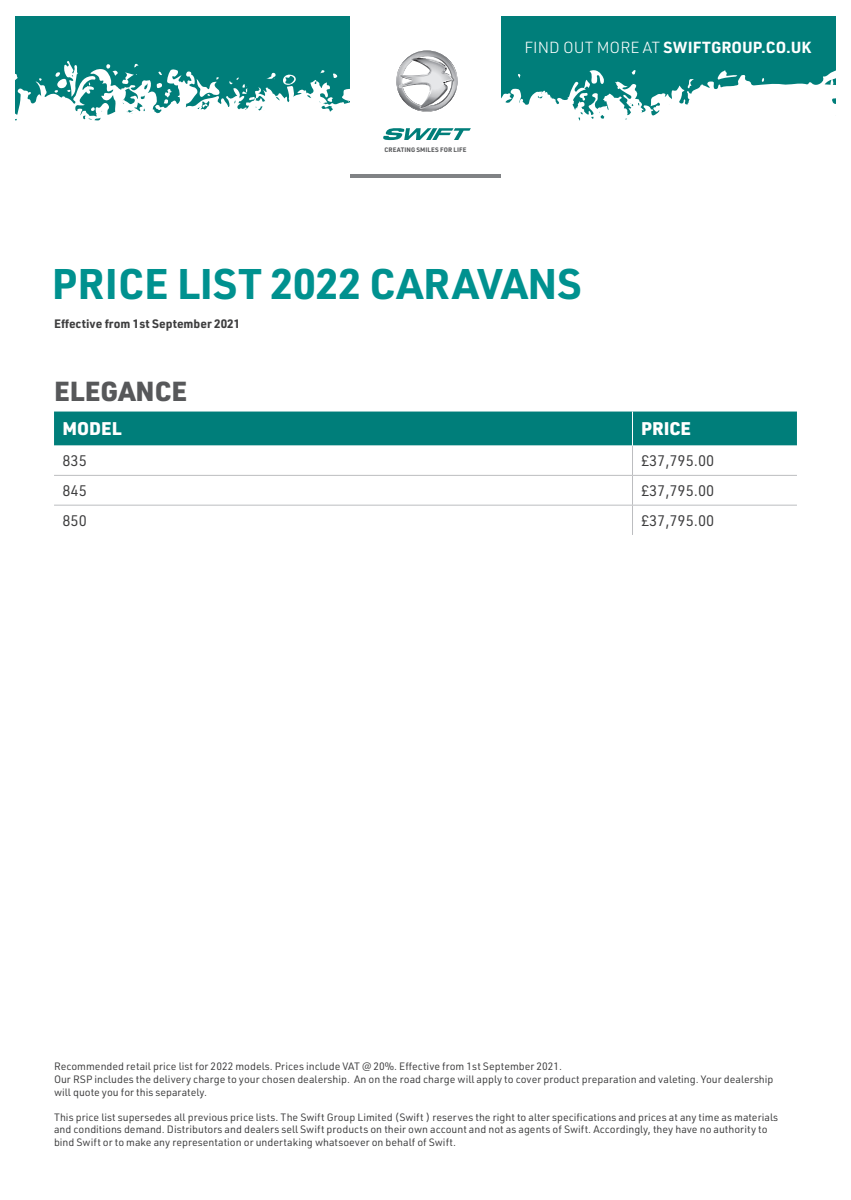
<style>
.page{position:relative;width:851px;height:1200px;background:#fff}
.page>*{position:absolute;margin:0;border:0;box-sizing:border-box;transform-origin:0 0}
.t1{font:700 42px "URWDIN";color:#00918f}
.t2{font:900 27px "URWDIN";color:#57585a}
.t3{font:900 18px "URWDIN";color:#fff}
.t4{font:700 15.75px "URWDIN";letter-spacing:.005em;color:#fff}
.t5{font:15px "URWDIN";color:#3e3e3f}
.t6{font:700 12px "URWDIN";color:#3e3e3f}
.t7{font:10.5px/12.6px "URWDIN";color:#3e3e3f}
.t8{font:700 6.3px "URWDIN";letter-spacing:.01em;color:#57585a}
.s1{font-weight:300}
</style>
<div class="page">
<svg style="left:16px;top:16px;width:818px;height:105px;fill:#007e7a"></svg>
<div style="left:350px;top:16px;width:150px;height:161px;background:#fff"></div>
<hr style="left:350px;top:174px;width:150px;height:3px;background:#808285">
<svg style="left:383px;top:128px;width:88px;height:12px"></svg>
<svg style="left:396px;top:50px;width:61px;height:62px"></svg>
<div style="left:396px;top:51px;width:61px;height:60px;border:1px solid #fff;border-radius:50%"></div>
<div style="left:54px;top:411px;width:742px;height:34px;background:#007e7a"></div>
<svg style="left:54px;top:445px;width:742px;height:61px"></svg>
<hr style="left:632px;top:445px;width:1px;height:30px;background:#bcbdc0">
<svg style="left:632px;top:476px;width:1px;height:28px"></svg>
<hr style="left:632px;top:505px;width:1px;height:30px;background:#bcbdc0">
<hr style="left:54px;top:475px;width:578px;height:1px;background:#bcbdc0">
<hr style="left:632px;top:475px;width:164px;height:1px;background:#bcbdc0">
<hr style="left:54px;top:504px;width:578px;height:1px;background:#bcbdc0">
<hr style="left:632px;top:504px;width:164px;height:1px;background:#bcbdc0">
<hr style="left:632px;top:411px;width:1px;height:34px;background:#fff">
<p class="t8" style="left:384px;top:146px;width:83px">CREATING SMILES FOR LIFE</p>
<p class="t4" style="left:524px;top:37px;width:288px"><span class="s1">FIND OUT MORE AT</span> SWIFTGROUP.CO.UK</p>
<p class="t1" style="left:52px;top:254px;width:531px">PRICE LIST 2022 CARAVANS</p>
<p class="t6" style="left:54px;top:316px;width:188px">Effective from 1st September 2021</p>
<p class="t2" style="left:54px;top:372px;width:135px">ELEGANCE</p>
<p class="t3" style="left:63px;top:416px;width:61px">MODEL</p>
<p class="t3" style="left:641px;top:416px;width:52px">PRICE</p>
<p class="t5" style="left:63px;top:450px;width:26px">835</p>
<p class="t5" style="left:641px;top:450px;width:75px">£37,795.00</p>
<p class="t5" style="left:63px;top:480px;width:26px">845</p>
<p class="t5" style="left:641px;top:480px;width:75px">£37,795.00</p>
<p class="t5" style="left:63px;top:510px;width:26px">850</p>
<p class="t5" style="left:641px;top:510px;width:75px">£37,795.00</p>
<p class="t7" style="left:54px;top:1059px;width:720px">Recommended retail price list for 2022 models. Prices include VAT @ 20%. Effective from 1st September 2021.<br>Our RSP includes the delivery charge to your chosen dealership. An on the road charge will apply to cover product preparation and valeting. Your dealership will quote you for this separately.</p>
<p class="t7" style="left:54px;top:1110px;width:725px">This price list supersedes all previous price lists. The Swift Group Limited (Swift ) reserves the right to alter specifications and prices at any time as materials and conditions demand. Distributors and dealers sell Swift products on their own account and not as agents of Swift. Accordingly, they have no authority to bind Swift or to make any representation or undertaking whatsoever on behalf of Swift.</p>
</div>
